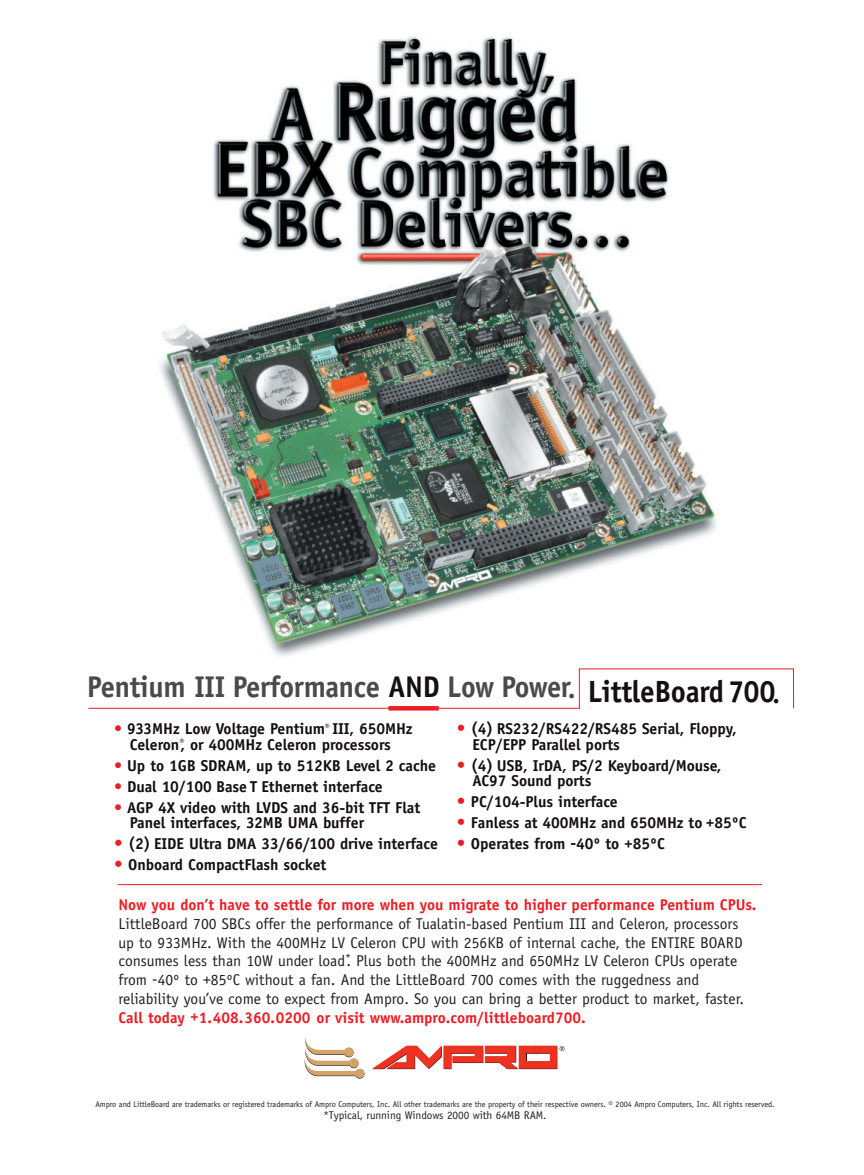
<style>
.page{position:relative;width:864px;height:1175px;background:#fff}
.page>*{position:absolute;margin:0;border:0;box-sizing:border-box;transform-origin:0 0}
.t1{font:700 30px "Officina Sans";letter-spacing:-.01em;color:#4b494a;scale:.95 1}
.t2{font:700 15.75px/15.8px "Officina Sans";letter-spacing:-.005em;color:#160f11}
.t3{font:15.6px/18.8px "Officina Sans";color:#231f20}
.t4{font:700 15.6px "Officina Sans";color:#ee1d23}
.t5{font:11.25px "Officina Sans";letter-spacing:-.01em;color:#231f20}
.t6{font:8.25px "Officina Sans";letter-spacing:-.01em;color:#231f20}
.s1{color:#160f11}
.s2{font-size:25.5px}
.s3{font-size:30.75px;color:#160f11}
.s4{font-size:16.2px;color:#ee1d23}
.s5{font-size:17.25px;color:#ee1d23}
</style>
<div class="page">
<div style="left:355px;top:1069px;width:9px;height:9px;background:#745c44;border-radius:50%"></div>
<svg style="left:304px;top:1038px;width:55px;height:38px"></svg>
<div style="left:355px;top:1068px;width:10px;height:10px;background:#d4a36b;border-radius:50%"></div>
<svg style="left:372px;top:1045px;width:192px;height:24px"></svg>
<hr style="left:118px;top:884px;width:644px;height:1px;background:#ee1d23">
<svg style="left:88px;top:668px;width:706px;height:40px"></svg>
<hr style="left:388px;top:706px;width:51px;height:4px;background:#ee1d23">
<img style="left:160px;top:36px;width:557px;height:620px">
<h1 class="t1" style="left:87px;top:675px;width:730px">Pentium III Performance <span class="s1">AND</span> Low Power<span class="s2">.</span> <span class="s3">LittleBoard 700</span><sub>.</sub></h1>
<p class="t2" style="left:114px;top:722px;width:300px;text-align:center"><span class="s4">•</span> 933MHz Low Voltage Pentium<sup>®</sup> III, 650MHz<br>Celeron<sup>®</sup>, or 400MHz Celeron processors</p>
<p class="t2" style="left:114px;top:758px;width:323px"><span class="s4">•</span> Up to 1GB SDRAM, up to 512KB Level 2 cache</p>
<p class="t2" style="left:114px;top:779px;width:270px"><span class="s4">•</span> Dual 10/100 Base T Ethernet interface</p>
<p class="t2" style="left:130px;top:800px;width:292px;text-indent:-16px"><span class="s4">•</span> AGP 4X video with LVDS and 36-bit TFT Flat<br>Panel interfaces, 32MB UMA buffer</p>
<p class="t2" style="left:114px;top:837px;width:325px"><span class="s5">•</span> (2) EIDE Ultra DMA 33/66/100 drive interface</p>
<p class="t2" style="left:114px;top:858px;width:214px"><span class="s5">•</span> Onboard CompactFlash socket</p>
<p class="t2" style="left:473px;top:722px;width:266px;text-indent:-16px"><span class="s5">•</span> (4) RS232/RS422/RS485 Serial, Floppy,<br>ECP/EPP Parallel ports</p>
<p class="t2" style="left:473px;top:758px;width:251px;text-indent:-16px"><span class="s5">•</span> (4) USB, IrDA, PS/2 Keyboard/Mouse,<br>AC97 Sound ports</p>
<p class="t2" style="left:457px;top:795px;width:163px"><span class="s5">•</span> PC/104-Plus interface</p>
<p class="t2" style="left:457px;top:816px;width:291px"><span class="s5">•</span> Fanless at 400MHz and 650MHz to +85ºC</p>
<p class="t2" style="left:457px;top:837px;width:210px"><span class="s5">•</span> Operates from -40º to +85ºC</p>
<p class="t4" style="left:118px;top:898px;width:639px">Now you don’t have to settle for more when you migrate to higher performance Pentium CPUs.</p>
<p class="t3" style="left:118px;top:915px;width:627px">LittleBoard 700 SBCs offer the performance of Tualatin-based Pentium III and Celeron‚ processors up to 933MHz. With the 400MHz LV Celeron CPU with 256KB of internal cache, the ENTIRE BOARD consumes less than 10W under load<sup>*</sup>. Plus both the 400MHz and 650MHz LV Celeron CPUs operate from -40º to +85ºC without a fan. And the LittleBoard 700 comes with the ruggedness and reliability you’ve come to expect from Ampro. So you can bring a better product to market, faster.</p>
<p class="t4" style="left:118px;top:1011px;width:469px">Call today +1.408.360.0200 or visit www.ampro.com/littleboard700.</p>
<p class="t6" style="left:95px;top:1101px;width:681px">Ampro and LittleBoard are trademarks or registered trademarks of Ampro Computers, Inc. All other trademarks are the property of their respective owners. © 2004 Ampro Computers, Inc. All rights reserved.</p>
<p class="t5" style="left:323px;top:1110px;width:225px">*Typical, running Windows 2000 with 64MB RAM.</p>
</div>
